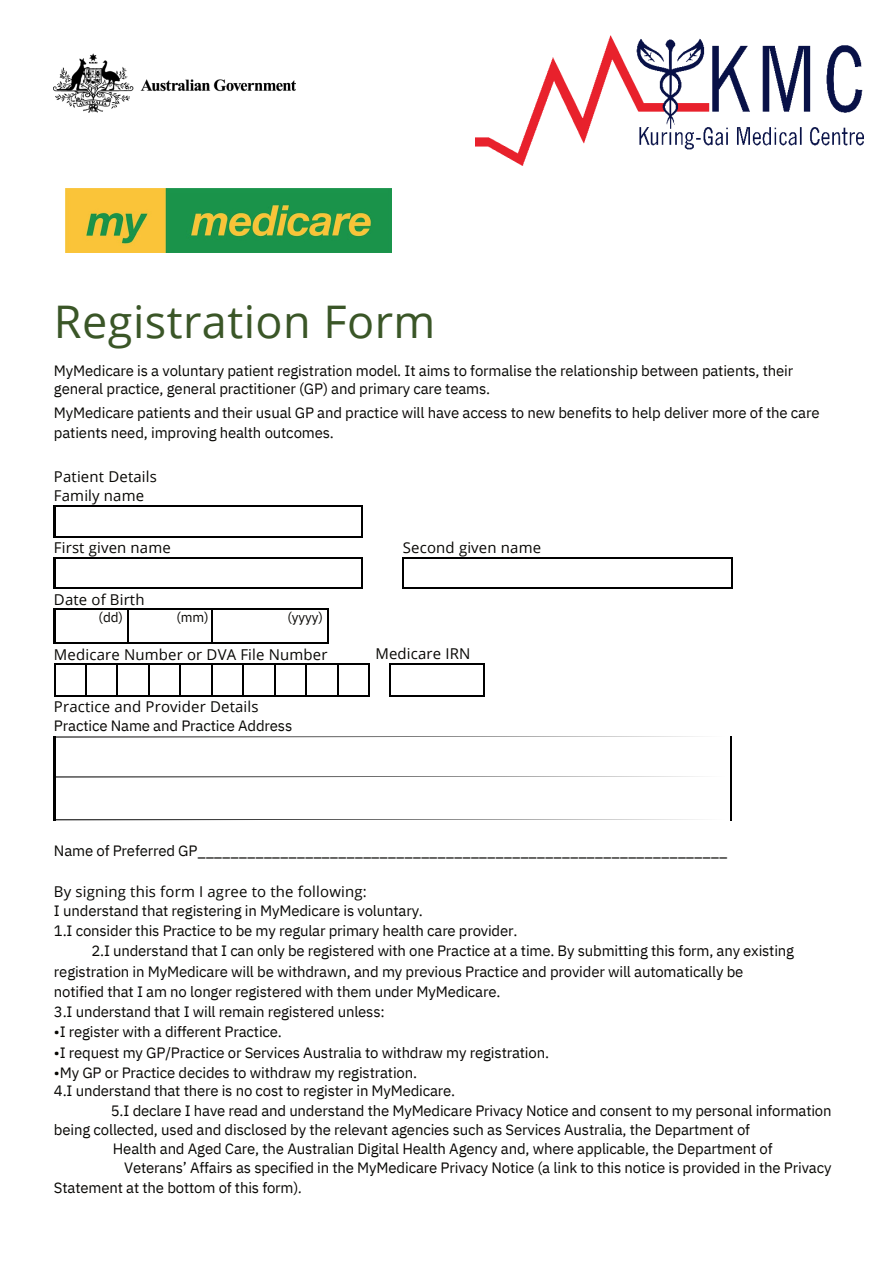
<style>
.page{position:relative;width:893px;height:1264px;background:#fff}
.page>*{position:absolute;margin:0;border:0;box-sizing:border-box;transform-origin:0 0}
.t1{font:45px "Open Sans";letter-spacing:.01em;color:#3a5627}
.t2{font:15px/18px "IBM Plex Sans";letter-spacing:-.01em;color:#080704}
.t3{font:15px/19px "Open Sans";letter-spacing:.01em;color:#080704}
.t4{font:13.5px "IBM Plex Sans";letter-spacing:-.01em;color:#080704}
.s1{font-style:italic}
</style>
<div class="page">
<img style="left:54px;top:53px;width:242px;height:60px">
<img style="left:65px;top:188px;width:326px;height:65px">
<hr style="left:55px;top:608px;width:72px;height:1px;background:#000">
<hr style="left:128px;top:608px;width:83px;height:1px;background:#000">
<hr style="left:212px;top:608px;width:115px;height:1px;background:#000">
<hr style="left:54px;top:609px;width:1px;height:33px;background:#000">
<hr style="left:55px;top:642px;width:72px;height:1px;background:#000">
<hr style="left:127px;top:609px;width:1px;height:33px;background:#000">
<hr style="left:128px;top:642px;width:83px;height:1px;background:#000">
<hr style="left:211px;top:609px;width:1px;height:33px;background:#000">
<hr style="left:212px;top:642px;width:115px;height:1px;background:#000">
<hr style="left:327px;top:609px;width:1px;height:33px;background:#000">
<hr style="left:55px;top:557px;width:306px;height:1px;background:#000">
<svg style="left:54px;top:557px;width:1px;height:31px"></svg>
<hr style="left:55px;top:587px;width:306px;height:1px;background:#000">
<svg style="left:361px;top:557px;width:1px;height:31px"></svg>
<hr style="left:55px;top:505px;width:306px;height:1px;background:#000">
<hr style="left:54px;top:506px;width:1px;height:30px;background:#000">
<hr style="left:55px;top:536px;width:306px;height:1px;background:#000">
<hr style="left:361px;top:506px;width:2px;height:30px;background:#000">
<hr style="left:55px;top:663px;width:30px;height:1px;background:#000">
<hr style="left:86px;top:663px;width:31px;height:1px;background:#000">
<hr style="left:118px;top:663px;width:30px;height:1px;background:#000">
<hr style="left:149px;top:663px;width:31px;height:1px;background:#000">
<hr style="left:181px;top:663px;width:30px;height:1px;background:#000">
<hr style="left:212px;top:663px;width:31px;height:1px;background:#000">
<hr style="left:244px;top:663px;width:30px;height:1px;background:#000">
<hr style="left:275px;top:663px;width:30px;height:1px;background:#000">
<hr style="left:307px;top:663px;width:30px;height:1px;background:#000">
<hr style="left:338px;top:663px;width:30px;height:1px;background:#000">
<hr style="left:54px;top:664px;width:1px;height:31px;background:#000">
<hr style="left:55px;top:695px;width:30px;height:1px;background:#000">
<hr style="left:85px;top:664px;width:1px;height:31px;background:#000">
<hr style="left:86px;top:695px;width:31px;height:1px;background:#000">
<hr style="left:117px;top:664px;width:1px;height:31px;background:#000">
<hr style="left:118px;top:695px;width:30px;height:1px;background:#000">
<hr style="left:148px;top:664px;width:1px;height:31px;background:#000">
<hr style="left:149px;top:695px;width:31px;height:1px;background:#000">
<hr style="left:180px;top:664px;width:1px;height:31px;background:#000">
<hr style="left:181px;top:695px;width:30px;height:1px;background:#000">
<hr style="left:211px;top:664px;width:1px;height:31px;background:#000">
<hr style="left:212px;top:695px;width:31px;height:1px;background:#000">
<hr style="left:243px;top:664px;width:1px;height:31px;background:#000">
<hr style="left:244px;top:695px;width:30px;height:1px;background:#000">
<hr style="left:274px;top:664px;width:1px;height:31px;background:#000">
<hr style="left:275px;top:695px;width:30px;height:1px;background:#000">
<hr style="left:305px;top:664px;width:2px;height:31px;background:#000">
<hr style="left:307px;top:695px;width:30px;height:1px;background:#000">
<hr style="left:337px;top:664px;width:1px;height:31px;background:#000">
<hr style="left:338px;top:695px;width:30px;height:1px;background:#000">
<hr style="left:368px;top:664px;width:1px;height:31px;background:#000">
<hr style="left:390px;top:663px;width:93px;height:1px;background:#000">
<hr style="left:389px;top:664px;width:1px;height:31px;background:#000">
<hr style="left:390px;top:695px;width:93px;height:1px;background:#000">
<hr style="left:483px;top:664px;width:2px;height:31px;background:#000">
<svg style="left:54px;top:736px;width:677px;height:1px"></svg>
<hr style="left:54px;top:737px;width:1px;height:39px;background:#000">
<hr style="left:730px;top:737px;width:1px;height:39px;background:#000">
<svg style="left:54px;top:776px;width:677px;height:1px"></svg>
<hr style="left:54px;top:777px;width:1px;height:42px;background:#000">
<hr style="left:730px;top:777px;width:1px;height:42px;background:#000">
<svg style="left:54px;top:819px;width:677px;height:1px"></svg>
<hr style="left:404px;top:557px;width:327px;height:1px;background:#000">
<svg style="left:403px;top:557px;width:1px;height:31px"></svg>
<hr style="left:404px;top:587px;width:327px;height:1px;background:#000">
<svg style="left:731px;top:557px;width:1px;height:31px"></svg>
<img style="left:475px;top:36px;width:388px;height:129px">
<h1 class="t1" style="left:54px;top:291px;width:383px">Registration Form</h1>
<p class="t2" style="left:54px;top:360px;width:740px">MyMedicare is a voluntary patient registration model. It aims to formalise the relationship between patients, their general practice, general practitioner (GP) and primary care teams.</p>
<p class="t2" style="left:54px;top:401px;width:767px;line-height:20.2px">MyMedicare patients and their usual GP and practice will have access to new benefits to help deliver more of the care patients need, improving health outcomes.</p>
<p class="t3" style="left:54px;top:467px;width:104px">Patient Details<br>Family name</p>
<p class="t3" style="left:54px;top:537px;width:118px">First given name</p>
<p class="t3" style="left:54px;top:590px;width:92px">Date of Birth</p>
<p class="t4" style="left:99px;top:607px;width:26px">(dd)</p>
<p class="t4" style="left:176px;top:607px;width:34px">(mm)</p>
<p class="t4" style="left:287px;top:607px;width:37px">(yyyy)</p>
<p class="t3" style="left:54px;top:644px;width:275px">Medicare Number or DVA File Number</p>
<p class="t3" style="left:54px;top:696px;width:206px">Practice and Provider Details</p>
<p class="t2" style="left:54px;top:715px;width:240px">Practice Name and Practice Address</p>
<p class="t3" style="left:403px;top:537px;width:140px">Second given name</p>
<p class="t3" style="left:375px;top:644px;width:96px">Medicare IRN</p>
<p class="t2" style="left:54px;top:840px;width:675px">Name of Preferred GP________________________________________________________________</p>
<p class="t3" style="left:54px;top:881px;width:314px">By signing this form I agree to the following:</p>
<p class="t2" style="left:54px;top:900px;width:370px">I understand that registering in MyMedicare is voluntary.</p>
<p class="t2" style="left:54px;top:920px;width:465px">1.I consider this Practice to be my regular primary health care provider.</p>
<p class="t2" style="left:91px;top:940px;width:704px">2.I understand that I can only be registered with one Practice at a time. By submitting this form, any existing</p>
<p class="t2" style="left:54px;top:961px;width:690px">registration in MyMedicare will be withdrawn, and my previous Practice and provider will automatically be</p>
<p class="t2" style="left:54px;top:981px;width:448px">notified that I am no longer registered with them under MyMedicare.</p>
<p class="t2" style="left:54px;top:1001px;width:332px">3.I understand that I will remain registered unless:</p>
<p class="t2" style="left:54px;top:1021px;width:229px">•I register with a different Practice.</p>
<p class="t2" style="left:54px;top:1042px;width:496px">•I request my GP/Practice or Services Australia to withdraw my registration.</p>
<p class="t2" style="left:54px;top:1062px;width:403px">•My GP or Practice decides to withdraw my registration.<br>4.I understand that there is no cost to register in MyMedicare.</p>
<p class="t2" style="left:111px;top:1100px;width:722px">5.I declare I have read and understand the MyMedicare Privacy Notice and consent to my personal information</p>
<p class="t2" style="left:54px;top:1119px;width:697px">being collected, used and disclosed by the relevant agencies such as Services Australia, the Department of</p>
<p class="t2" style="left:113px;top:1138px;width:661px">Health and Aged Care, the Australian Digital Health Agency and, where applicable, the Department of</p>
<p class="t2" style="left:124px;top:1157px;width:708px">Veterans’ Affairs as specified in the MyMedicare Privacy Notice (a link to this notice is provided in the Privacy</p>
<p class="t2" style="left:54px;top:1176px;width:250px">Statement at the bottom of this form)<span class="s1">.</span></p>
</div>
